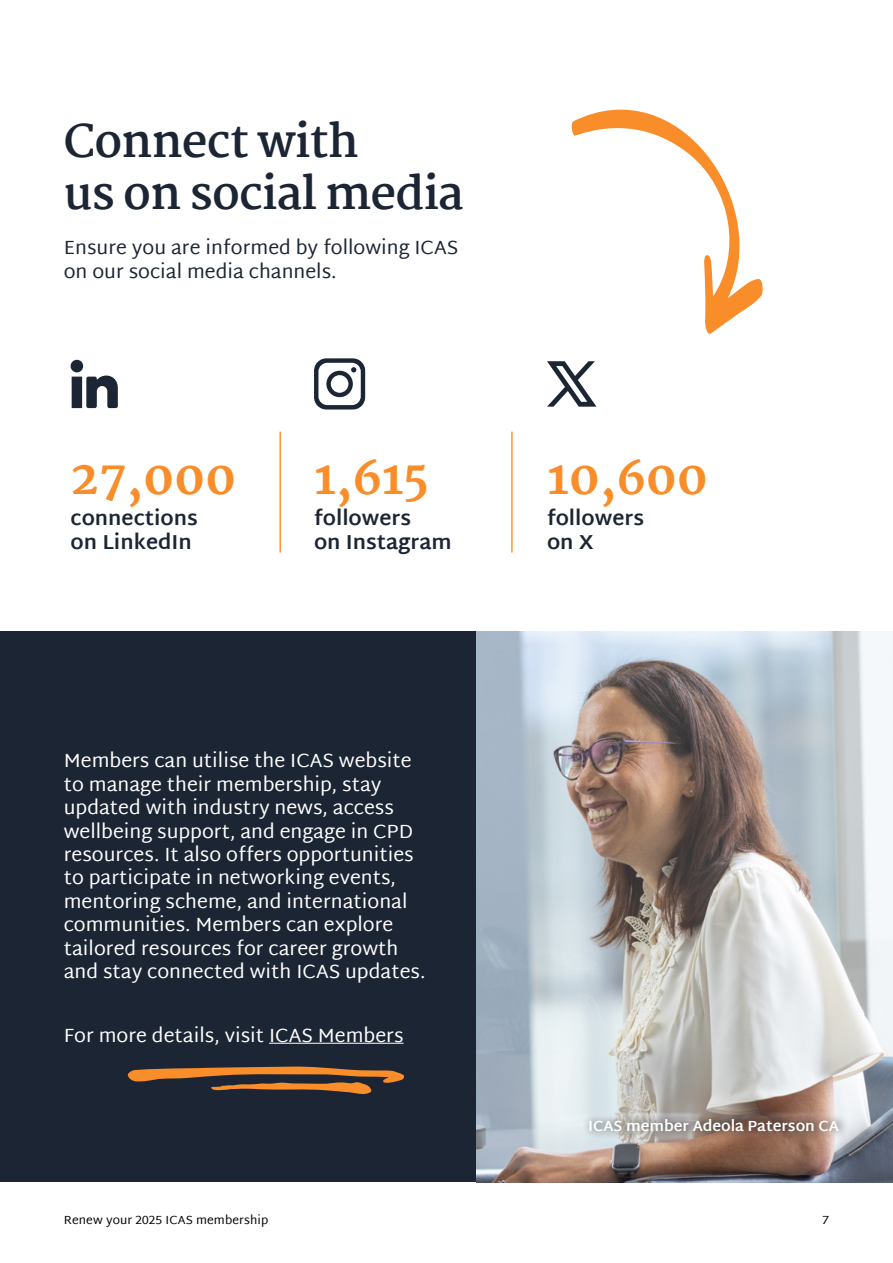
<style>
.page{position:relative;width:893px;height:1263px;background:#fff}
.page>*{position:absolute;margin:0;border:0;box-sizing:border-box;transform-origin:0 0}
.t1{font:800 46.8px "Martel";letter-spacing:-.005em;color:#f88d2a}
.t2{font:700 45px/52.5px "Martel";letter-spacing:-.02em;color:#1c2533}
.t3{font:700 20.55px/24px "Martel Sans";color:#1c2533}
.t4{font:19.5px/23.4px "Martel Sans";color:#fff}
.t5{font:19.5px/23.4px "Martel Sans";color:#1c2533}
.t6{font:700 15px "Martel Sans";letter-spacing:-.005em;color:#fff}
.t7{font:12px "Martel Sans";letter-spacing:.01em;color:#000}
</style>
<div class="page">
<div style="left:0;top:631px;width:893px;height:551px;background:#1c2533"></div>
<img style="left:476px;top:631px;width:417px;height:551px">
<hr style="left:511px;top:432px;width:2px;height:120px;background:#f88d2a">
<hr style="left:279px;top:432px;width:2px;height:120px;background:#f88d2a">
<svg style="left:547px;top:361px;width:49px;height:46px"></svg>
<div style="left:71px;top:360px;width:12px;height:12px;background:#1c2533;border-radius:50%"></div>
<div style="left:72px;top:377px;width:10px;height:31px;background:#1c2533"></div>
<svg style="left:86px;top:376px;width:32px;height:32px"></svg>
<svg style="left:314px;top:358px;width:51px;height:51px"></svg>
<svg style="left:571px;top:109px;width:192px;height:225px"></svg>
<hr style="left:269px;top:1043px;width:135px;height:1px;background:#fff">
<svg style="left:127px;top:1066px;width:277px;height:28px"></svg>
<div style="left:583px;top:1111px;width:266px;height:29px;background:#000;opacity:.75"></div>
<h2 class="t2" style="left:64px;top:115px;width:401px">Connect with<br>us on social media</h2>
<p class="t5" style="left:64px;top:236px;width:396px">Ensure you are informed by following ICAS on our social media channels.</p>
<h1 class="t1" style="left:71px;top:450px;width:167px">27,000</h1>
<p class="t3" style="left:71px;top:506px;width:129px">connections on LinkedIn</p>
<h1 class="t1" style="left:314px;top:450px;width:116px">1,615</h1>
<p class="t3" style="left:314px;top:506px;width:139px">followers<br>on Instagram</p>
<p class="t4" style="left:64px;top:749px;width:363px">Members can utilise the ICAS website to manage their membership, stay updated with industry news, access wellbeing support, and engage in CPD resources. It also offers opportunities to participate in networking events, mentoring scheme, and international communities. Members can explore tailored resources for career growth and stay connected with ICAS updates.</p>
<p class="t4" style="left:64px;top:1023px;width:341px">For more details, visit ICAS Members</p>
<h1 class="t1" style="left:547px;top:450px;width:162px">10,600</h1>
<p class="t3" style="left:547px;top:506px;width:99px">followers on X</p>
<p class="t6" style="left:588px;top:1117px;width:252px">ICAS member Adeola Paterson CA</p>
<p class="t7" style="left:64px;top:1213px;width:206px">Renew your 2025 ICAS membership</p>
<p class="t7" style="left:823px;top:1213px;width:8px">7</p>
</div>
